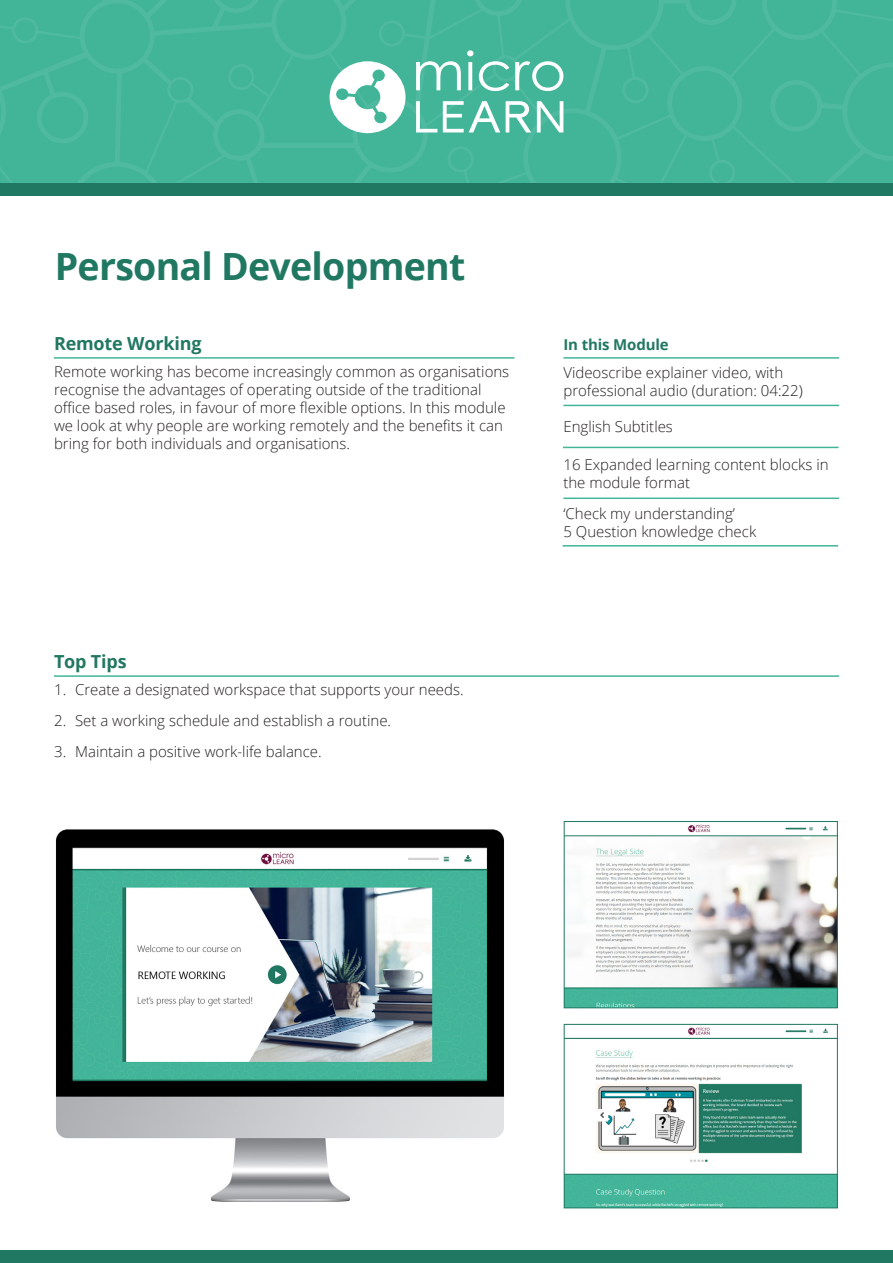
<style>
.page{position:relative;width:893px;height:1263px;background:#fff}
.page>*{position:absolute;margin:0;border:0;box-sizing:border-box;transform-origin:0 0}
.t1{font:700 37.5px "Open Sans";letter-spacing:-.02em;color:#217862}
.t2{font:700 18px "Open Sans";letter-spacing:-.01em;color:#217862}
.t3{font:300 15px/18px "Open Sans";color:#231f20}
.t4{font:700 15px "Open Sans";letter-spacing:-.01em;color:#217862}
</style>
<div class="page">
<hr style="left:54px;top:357px;width:460px;height:2px;background:#42b599">
<hr style="left:563px;top:357px;width:276px;height:2px;background:#42b599">
<hr style="left:563px;top:405px;width:276px;height:1px;background:#42b599">
<hr style="left:563px;top:447px;width:275px;height:1px;background:#42b599">
<hr style="left:563px;top:497px;width:276px;height:2px;background:#42b599">
<hr style="left:563px;top:545px;width:275px;height:2px;background:#42b599">
<div style="left:0;top:1250px;width:893px;height:13px;background:#217862"></div>
<hr style="left:54px;top:675px;width:785px;height:2px;background:#42b599">
<div style="left:0;top:184px;width:893px;height:12px;background:#217862"></div>
<svg style="left:0;top:0;width:893px;height:184px;background:#4ab79d"></svg>
<img style="left:566px;top:1026px;width:270px;height:180px">
<div style="left:564px;top:1024px;width:274px;height:184px;border:1px solid #217862"></div>
<img style="left:566px;top:824px;width:270px;height:182px">
<div style="left:564px;top:821px;width:274px;height:187px;border:1px solid #217862"></div>
<img style="left:56px;top:829px;width:448px;height:373px">
<h1 class="t1" style="left:55px;top:240px;width:412px">Personal Development</h1>
<p class="t2" style="left:54px;top:331px;width:149px">Remote Working</p>
<p class="t4" style="left:563px;top:334px;width:107px">In this Module</p>
<p class="t3" style="left:54px;top:362px;width:457px">Remote working has become increasingly common as organisations recognise the advantages of operating outside of the traditional office based roles, in favour of more flexible options. In this module we look at why people are working remotely and the benefits it can bring for both individuals and organisations.</p>
<p class="t3" style="left:563px;top:364px;width:241px">Videoscribe explainer video, with professional audio (duration: 04:22)</p>
<p class="t3" style="left:563px;top:417px;width:111px">English Subtitles</p>
<p class="t3" style="left:563px;top:455px;width:267px">16 Expanded learning content blocks in the module format</p>
<p class="t2" style="left:54px;top:649px;width:74px">Top Tips</p>
<p class="t3" style="left:54px;top:680px;width:411px">1. Create a designated workspace that supports your needs.</p>
<p class="t3" style="left:54px;top:711px;width:339px">2. Set a working schedule and establish a routine.</p>
<p class="t3" style="left:54px;top:742px;width:269px">3. Maintain a positive work-life balance.</p>
<p class="t3" style="left:563px;top:504px;width:194px">‘Check my understanding’<br>5 Question knowledge check</p>
</div>
